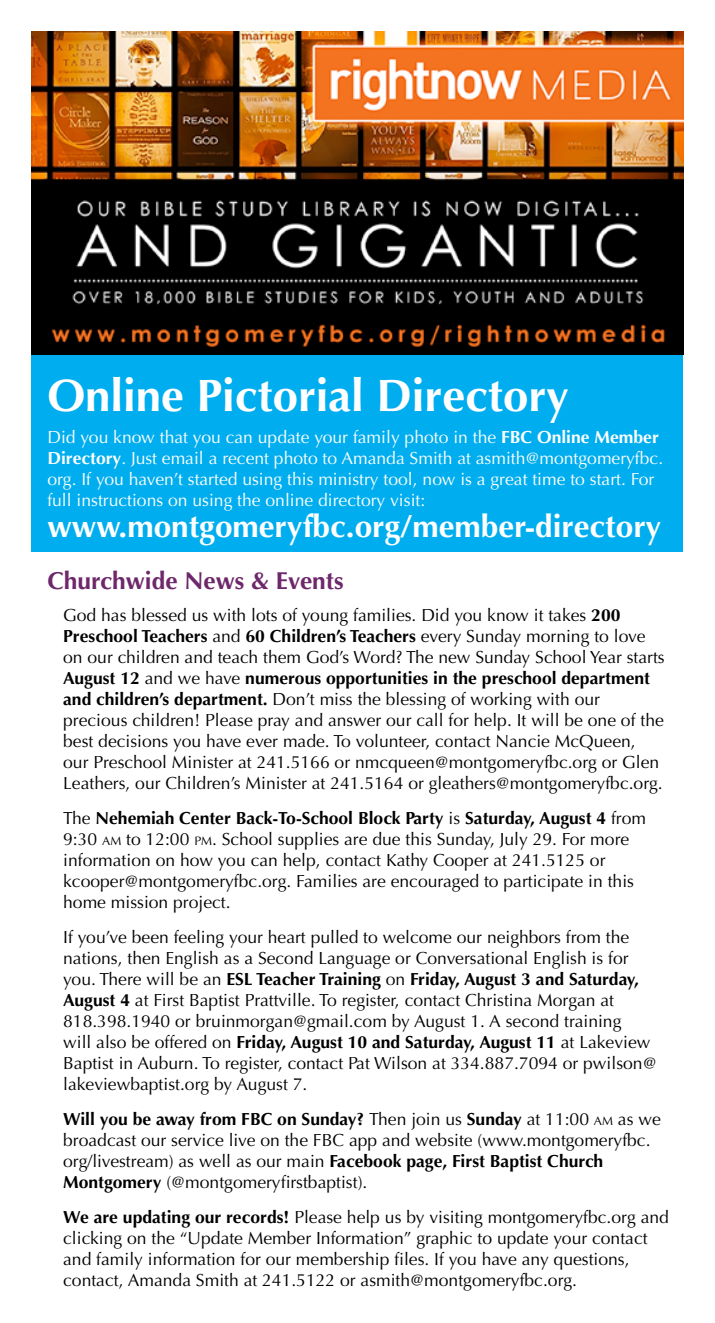
<style>
.page{position:relative;width:715px;height:1323px;background:#fff}
.page>*{position:absolute;margin:0;border:0;box-sizing:border-box;transform-origin:0 0}
.t1{font:700 45.5px "Optima";color:#fff}
.t2{font:700 31.5px "Optima";color:#fff}
.t3{font:700 24.5px "Optima";color:#6d276a}
.t4{font:17.5px/21px "Optima";color:#000}
.t5{font:17.5px/21px "Optima";color:#fff}
.s1{font-weight:700}
.s2{font-size:12.25px}
</style>
<div class="page">
<div style="left:32px;top:355px;width:650px;height:197px;background:#00aeef"></div>
<img style="left:31px;top:32px;width:651px;height:323px">
<h1 class="t1" style="left:47px;top:370px;width:522px">Online Pictorial Directory</h1>
<p class="t5" style="left:47px;top:427px;width:617px">Did you know that you can update your family photo in the <span class="s1">FBC Online Member Directory</span>. Just email a recent photo to Amanda Smith at asmith@montgomeryfbc. org. If you haven’t started using this ministry tool, now is a great time to start. For full instructions on using the online directory visit:</p>
<h2 class="t2" style="left:47px;top:508px;width:615px">www.montgomeryfbc.org/member-directory</h2>
<h3 class="t3" style="left:47px;top:567px;width:297px">Churchwide News &amp; Events</h3>
<p class="t4" style="left:63px;top:605px;width:602px">God has blessed us with lots of young families. Did you know it takes <span class="s1">200<br>Preschool Teachers</span> and <span class="s1">60 Children’s Teachers</span> every Sunday morning to love on our children and teach them God’s Word? The new Sunday School Year starts <span class="s1">August 12</span> and we have <span class="s1">numerous opportunities in the preschool department and children’s department.</span> Don’t miss the blessing of working with our precious children! Please pray and answer our call for help. It will be one of the best decisions you have ever made. To volunteer, contact Nancie McQueen, our Preschool Minister at 241.5166 or nmcqueen@montgomeryfbc.org or Glen Leathers, our Children’s Minister at 241.5164 or gleathers@montgomeryfbc.org.</p>
<p class="t4" style="left:63px;top:808px;width:584px">The <span class="s1">Nehemiah Center Back-To-School Block Party</span> is <span class="s1">Saturday, August 4</span> from 9:30 <span class="s2">AM</span> to 12:00 <span class="s2">PM</span>. School supplies are due this Sunday, July 29. For more information on how you can help, contact Kathy Cooper at 241.5125 or kcooper@montgomeryfbc.org. Families are encouraged to participate in this home mission project.</p>
<p class="t4" style="left:63px;top:927px;width:594px">If you’ve been feeling your heart pulled to welcome our neighbors from the nations, then English as a Second Language or Conversational English is for you. There will be an <span class="s1">ESL Teacher Training</span> on <span class="s1">Friday, August 3 and Saturday, August 4</span> at First Baptist Prattville. To register, contact Christina Morgan at 818.398.1940 or bruinmorgan@gmail.com by August 1. A second training<br>will also be offered on <span class="s1">Friday, August 10 and Saturday, August 11</span> at Lakeview Baptist in Auburn. To register, contact Pat Wilson at 334.887.7094 or pwilson@ lakeviewbaptist.org by August 7.</p>
<p class="t4" style="left:63px;top:1109px;width:598px"><span class="s1">Will you be away from FBC on Sunday?</span> Then join us <span class="s1">Sunday</span> at 11:00 <span class="s2">AM</span> as we broadcast our service live on the FBC app and website (www.montgomeryfbc. org/livestream) as well as our main <span class="s1">Facebook page, First Baptist Church Montgomery</span> (@montgomeryfirstbaptist).</p>
<p class="t4" style="left:63px;top:1207px;width:606px"><span class="s1">We are updating our records!</span> Please help us by visiting montgomeryfbc.org and clicking on the “Update Member Information” graphic to update your contact and family information for our membership files. If you have any questions, contact, Amanda Smith at 241.5122 or asmith@montgomeryfbc.org.</p>
</div>
